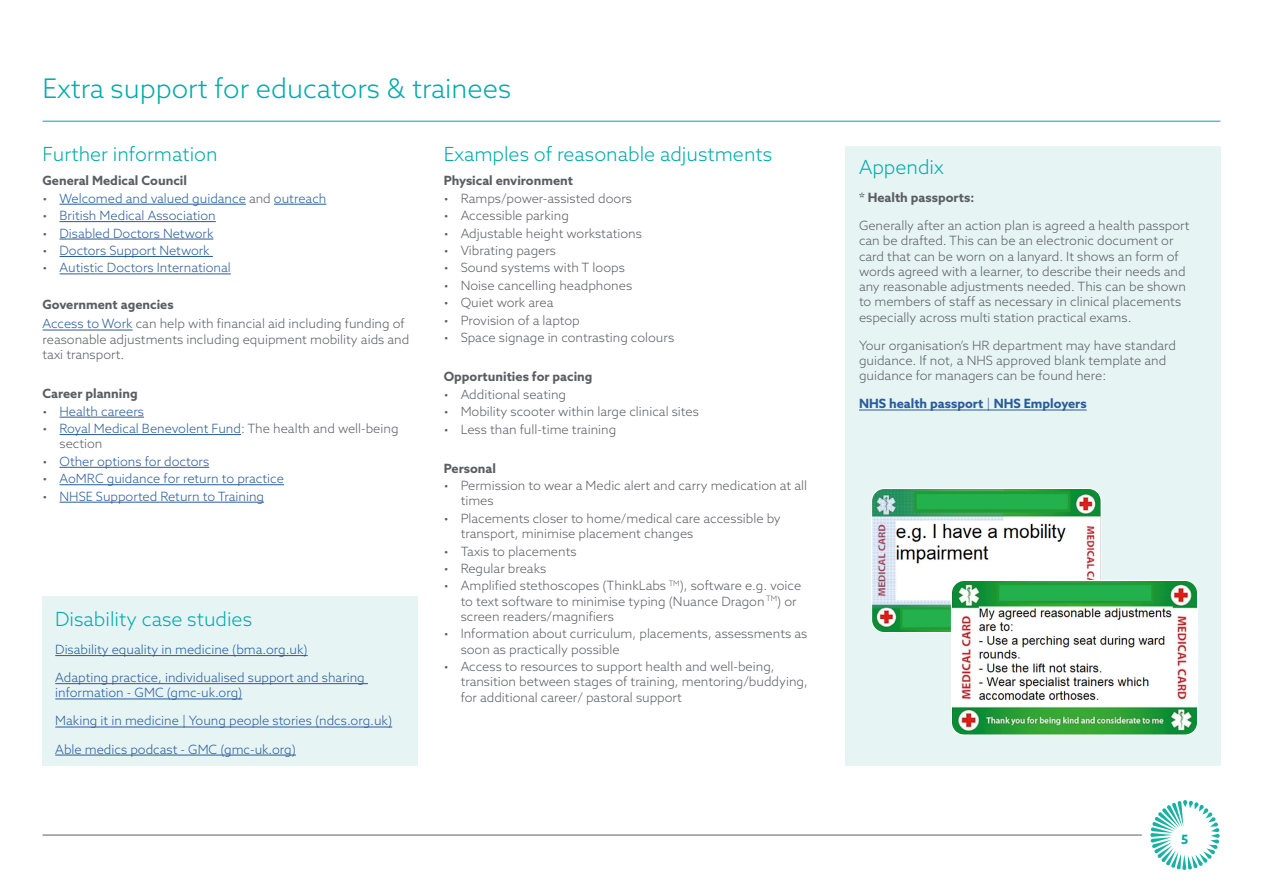
<style>
.page{position:relative;width:1263px;height:893px;background:#fff}
.page>*{position:absolute;margin:0;border:0;box-sizing:border-box;transform-origin:0 0}
.t1{font:300 27px "Azo Sans";color:#00aba8}
.t2{font:300 19.5px "Azo Sans";color:#00aba8}
.t3{font:300 12.75px/15.3px "Azo Sans";color:#5b5d63}
.t4{font:300 12.75px/28px "Azo Sans";color:#275b9b}
.t5{font:700 12.75px "Azo Sans";color:#5b5d63}
.t6{font:700 12.75px "Azo Sans";color:#275b9b}
.t7{font:700 12.75px "Azo Sans";color:#00aba8}
.s1{color:#5b5d63}
.s2{font-weight:700}
.s3{color:#275b9b}
.s4{font-weight:300}
</style>
<div class="page">
<div style="left:43px;top:596px;width:375px;height:169px;background:#e6f4f4"></div>
<hr style="left:43px;top:121px;width:1177px;height:1px;background:#00aba8">
<hr style="left:60px;top:204px;width:186px;height:1px;background:#275b9b">
<hr style="left:274px;top:204px;width:52px;height:1px;background:#275b9b">
<hr style="left:60px;top:221px;width:156px;height:1px;background:#275b9b">
<hr style="left:60px;top:239px;width:153px;height:1px;background:#275b9b">
<hr style="left:60px;top:256px;width:153px;height:1px;background:#275b9b">
<hr style="left:60px;top:274px;width:171px;height:1px;background:#275b9b">
<hr style="left:43px;top:330px;width:90px;height:1px;background:#275b9b">
<hr style="left:60px;top:417px;width:84px;height:1px;background:#275b9b">
<hr style="left:60px;top:434px;width:181px;height:1px;background:#275b9b">
<hr style="left:60px;top:467px;width:149px;height:1px;background:#275b9b">
<hr style="left:60px;top:484px;width:224px;height:1px;background:#275b9b">
<hr style="left:60px;top:502px;width:204px;height:1px;background:#275b9b">
<svg style="left:1150px;top:800px;width:70px;height:70px"></svg>
<hr style="left:43px;top:835px;width:1099px;height:1px;background:#5b5d63">
<div style="left:845px;top:146px;width:375px;height:619px;background:#e6f4f4"></div>
<hr style="left:859px;top:410px;width:228px;height:1px;background:#275b9b">
<hr style="left:55px;top:655px;width:253px;height:1px;background:#275b9b">
<hr style="left:55px;top:683px;width:313px;height:1px;background:#275b9b">
<hr style="left:55px;top:699px;width:187px;height:1px;background:#275b9b">
<hr style="left:55px;top:727px;width:337px;height:1px;background:#275b9b">
<hr style="left:55px;top:755px;width:241px;height:1px;background:#275b9b">
<img style="left:873px;top:490px;width:227px;height:141px">
<div style="left:871px;top:488px;width:231px;height:145px;border:1px solid #fff;border-radius:13px"></div>
<img style="left:951px;top:580px;width:245px;height:154px">
<div style="left:951px;top:580px;width:247px;height:156px;border:1px solid #fff;border-radius:13px"></div>
<h1 class="t1" style="left:43px;top:71px;width:470px">Extra support for educators &amp; trainees</h1>
<h2 class="t2" style="left:43px;top:142px;width:177px">Further information</h2>
<p class="t5" style="left:43px;top:172px;width:146px">General Medical Council</p>
<p class="t4" style="left:43px;top:184px;width:285px"><span class="s1">•</span> Welcomed and valued guidance <span class="s1">and</span> outreach</p>
<p class="t4" style="left:43px;top:201px;width:175px"><span class="s1">•</span> British Medical Association</p>
<p class="t4" style="left:43px;top:219px;width:172px"><span class="s1">•</span> Disabled Doctors Network</p>
<p class="t4" style="left:43px;top:236px;width:169px"><span class="s1">•</span> Doctors Support Network</p>
<p class="t4" style="left:43px;top:254px;width:190px"><span class="s1">•</span> Autistic Doctors International</p>
<p class="t3" style="left:43px;top:294px;width:364px;line-height:19.5px"><span class="s2">Government agencies<br></span><span class="s3">Access to Work</span> can help with financial aid including funding of</p>
<p class="t3" style="left:43px;top:331px;width:368px">reasonable adjustments including equipment mobility aids and taxi transport.</p>
<p class="t5" style="left:43px;top:385px;width:97px">Career planning</p>
<p class="t4" style="left:43px;top:397px;width:103px"><span class="s1">•</span> Health careers</p>
<p class="t3" style="left:60px;top:421px;width:340px;text-indent:-17px">• <span class="s3">Royal Medical Benevolent Fund</span>: The health and well-being section</p>
<p class="t4" style="left:43px;top:447px;width:168px"><span class="s1">•</span> Other options for doctors</p>
<p class="t4" style="left:43px;top:464px;width:243px"><span class="s1">•</span> AoMRC guidance for return to practice</p>
<p class="t4" style="left:43px;top:482px;width:223px"><span class="s1">•</span> NHSE Supported Return to Training</p>
<h2 class="t2" style="left:55px;top:606px;width:198px">Disability case studies</h2>
<p class="t4" style="left:55px;top:635px;width:311px">Disability equality in medicine (bma.org.uk)<br>Adapting practice, individualised support and sharing</p>
<p class="t4" style="left:55px;top:679px;width:189px">information - GMC (gmc-uk.org)</p>
<p class="t4" style="left:55px;top:707px;width:338px">Making it in medicine | Young people stories (ndcs.org.uk)<br>Able medics podcast - GMC (gmc-uk.org)</p>
<h2 class="t2" style="left:444px;top:142px;width:330px">Examples of reasonable adjustments</h2>
<p class="t5" style="left:444px;top:172px;width:131px">Physical environment</p>
<p class="t3" style="left:444px;top:190px;width:190px">• Ramps/power-assisted doors</p>
<p class="t3" style="left:444px;top:208px;width:127px">• Accessible parking</p>
<p class="t3" style="left:444px;top:225px;width:200px">• Adjustable height workstations</p>
<p class="t3" style="left:444px;top:243px;width:114px">• Vibrating pagers</p>
<p class="t3" style="left:444px;top:260px;width:183px">• Sound systems with T loops</p>
<p class="t3" style="left:444px;top:277px;width:190px">• Noise cancelling headphones</p>
<p class="t3" style="left:444px;top:295px;width:111px">• Quiet work area</p>
<p class="t3" style="left:444px;top:312px;width:138px">• Provision of a laptop</p>
<p class="t3" style="left:444px;top:330px;width:232px">• Space signage in contrasting colours</p>
<p class="t5" style="left:444px;top:368px;width:150px">Opportunities for pacing</p>
<p class="t3" style="left:444px;top:386px;width:124px">• Additional seating</p>
<p class="t3" style="left:444px;top:404px;width:257px">• Mobility scooter within large clinical sites</p>
<p class="t3" style="left:444px;top:421px;width:174px">• Less than full-time training</p>
<p class="t5" style="left:444px;top:460px;width:54px">Personal</p>
<p class="t3" style="left:461px;top:478px;width:348px;text-indent:-17px">• Permission to wear a Medic alert and carry medication at all times</p>
<p class="t3" style="left:461px;top:510px;width:321px;text-indent:-17px">• Placements closer to home/medical care accessible by transport, minimise placement changes</p>
<p class="t3" style="left:444px;top:543px;width:134px">• Taxis to placements</p>
<p class="t3" style="left:444px;top:561px;width:104px">• Regular breaks</p>
<p class="t3" style="left:461px;top:578px;width:342px;text-indent:-17px">• Amplified stethoscopes (ThinkLabs <sup>TM</sup>), software e.g. voice to text software to minimise typing (Nuance Dragon <sup>TM</sup>) or screen readers/magnifiers</p>
<p class="t3" style="left:461px;top:626px;width:348px;text-indent:-17px">• Information about curriculum, placements, assessments as soon as practically possible</p>
<p class="t3" style="left:461px;top:659px;width:349px;text-indent:-17px">• Access to resources to support health and well-being, transition between stages of training, mentoring/buddying, for additional career/ pastoral support</p>
<h2 class="t2" style="left:859px;top:154px;width:86px">Appendix</h2>
<p class="t5" style="left:859px;top:189px;width:117px">* Health passports:</p>
<p class="t3" style="left:859px;top:218px;width:332px">Generally after an action plan is agreed a health passport can be drafted. This can be an electronic document or card that can be worn on a lanyard. It shows an form of words agreed with a learner, to describe their needs and any reasonable adjustments needed. This can be shown to members of staff as necessary in clinical placements especially across multi station practical exams.</p>
<p class="t3" style="left:859px;top:337px;width:319px">Your organisation’s HR department may have standard guidance. If not, a NHS approved blank template and guidance for managers can be found here:</p>
<p class="t6" style="left:859px;top:395px;width:229px">NHS health passport <span class="s4">|</span> NHS Employers</p>
<p class="t7" style="left:1181px;top:830px;width:9px">5</p>
</div>
